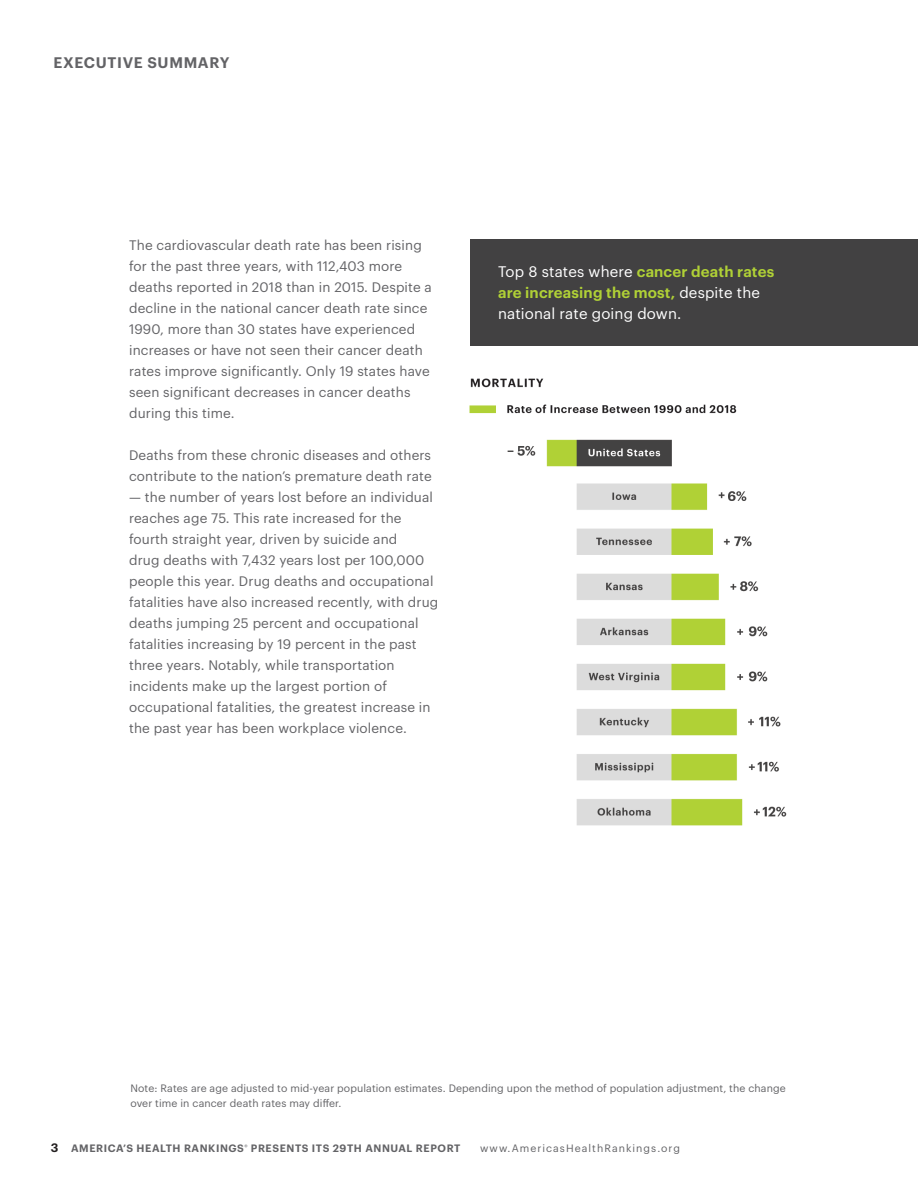
<style>
.page{position:relative;width:918px;height:1188px;background:#fff}
.page>*{position:absolute;margin:0;border:0;box-sizing:border-box;transform-origin:0 0}
.t1{font:15px/21px "Graphik";letter-spacing:.01em;color:#fff}
.t2{font:600 15px "Graphik";letter-spacing:.045em;color:#636366}
.t3{font:13.5px/21px "Graphik";letter-spacing:.01em;color:#636366}
.t4{font:10.5px/15px "Graphik";letter-spacing:.01em;color:#636366}
.t5{font:600 10.5px "Graphik";letter-spacing:.055em;color:#636366}
.t6{font:10.5px "Graphik";letter-spacing:.1em;color:#636366}
.s1{font-weight:600;color:#b0d136}
.s2{font-size:12px;color:#231f20}
</style>
<div class="page">
<div style="left:470px;top:239px;width:448px;height:106px;background:#424142"></div>
<img style="left:469px;top:378px;width:318px;height:448px">
<p class="t2" style="left:53px;top:51px;width:177px">EXECUTIVE SUMMARY</p>
<p class="t3" style="left:129px;top:234px;width:304px">The cardiovascular death rate has been rising for the past three years, with 112,403 more deaths reported in 2018 than in 2015. Despite a decline in the national cancer death rate since 1990, more than 30 states have experienced increases or have not seen their cancer death rates improve significantly. Only 19 states have seen significant decreases in cancer deaths during this time.</p>
<p class="t3" style="left:129px;top:444px;width:304px">Deaths from these chronic diseases and others contribute to the nation’s premature death rate</p>
<p class="t3" style="left:129px;top:486px;width:311px">— the number of years lost before an individual reaches age 75. This rate increased for the fourth straight year, driven by suicide and<br>drug deaths with 7,432 years lost per 100,000 people this year. Drug deaths and occupational fatalities have also increased recently, with drug deaths jumping 25 percent and occupational fatalities increasing by 19 percent in the past three years. Notably, while transportation incidents make up the largest portion of occupational fatalities, the greatest increase in the past year has been workplace violence.</p>
<p class="t1" style="left:498px;top:260px;width:278px">Top 8 states where <span class="s1">cancer death rates are increasing the most,</span> despite the national rate going down.</p>
<p class="t4" style="left:130px;top:1080px;width:657px">Note: Rates are age adjusted to mid-year population estimates. Depending upon the method of population adjustment, the change over time in cancer death rates may differ.</p>
<p class="t5" style="left:51px;top:1140px;width:411px"><span class="s2">3</span> AMERICA’S HEALTH RANKINGS<sup>®</sup> PRESENTS ITS 29TH ANNUAL REPORT</p>
<p class="t6" style="left:480px;top:1141px;width:201px">www.AmericasHealthRankings.org</p>
</div>
